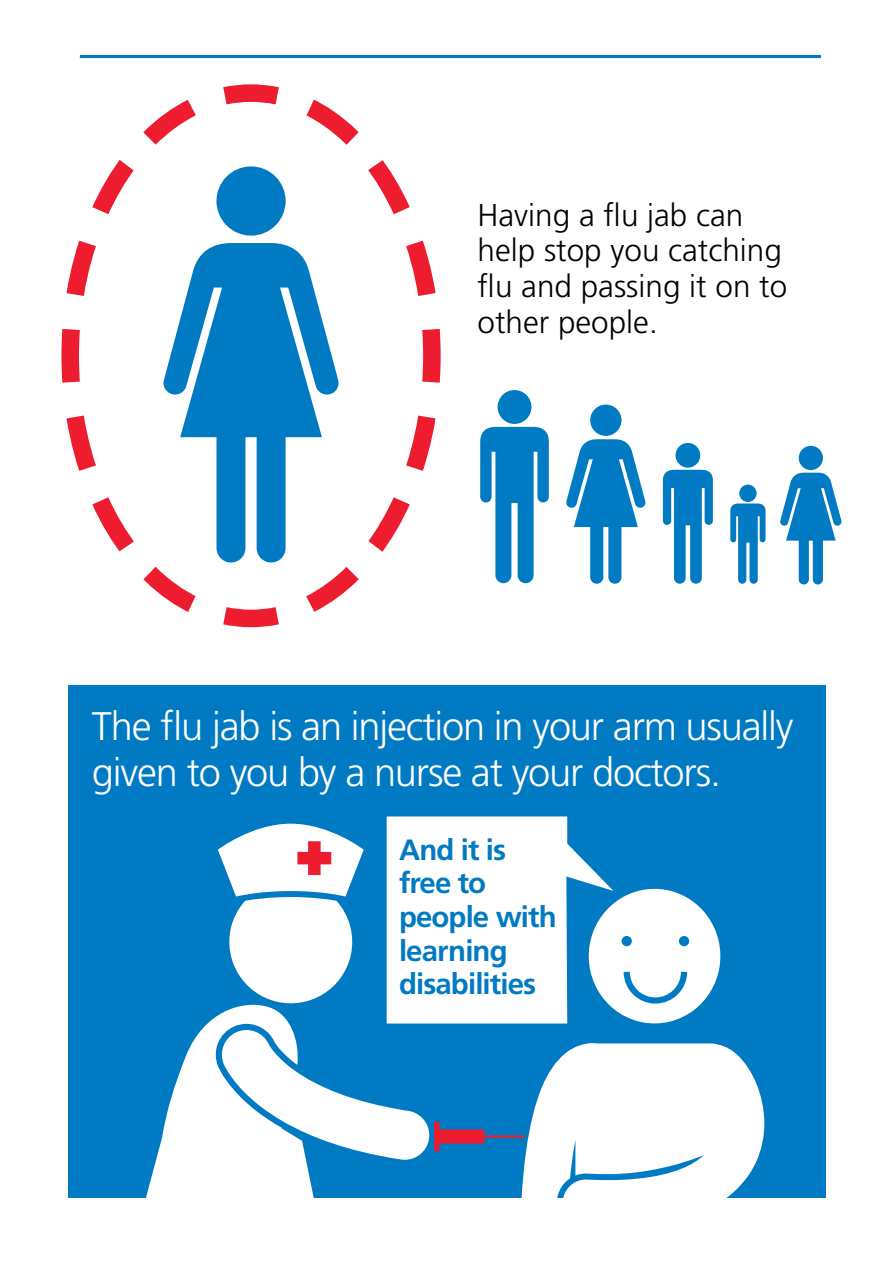
<style>
.page{position:relative;width:893px;height:1263px;background:#fff}
.page>*{position:absolute;margin:0;border:0;box-sizing:border-box;transform-origin:0 0}
.t1{font:300 39.9px/46.2px "Frutiger";letter-spacing:-.03em;color:#fff}
.t2{font:300 31.5px/35.7px "Frutiger";color:#000}
.t3{font:700 29.4px/33.6px "Frutiger";letter-spacing:-.03em;color:#007ac2}
</style>
<div class="page">
<hr style="left:80px;top:55px;width:741px;height:3px;background:#007ac2">
<div style="left:68px;top:685px;width:758px;height:513px;background:#007ac2"></div>
<svg style="left:218px;top:824px;width:146px;height:175px"></svg>
<svg style="left:146px;top:999px;width:168px;height:199px;fill:#fff"></svg>
<svg style="left:219px;top:1027px;width:301px;height:133px"></svg>
<svg style="left:520px;top:1043px;width:244px;height:155px;background:#daebf6"></svg>
<svg style="left:613px;top:888px;width:108px;height:136px"></svg>
<div style="left:622px;top:936px;width:10px;height:10px;background:#007ac2;border-radius:50%"></div>
<div style="left:679px;top:936px;width:10px;height:10px;background:#007ac2;border-radius:50%"></div>
<svg style="left:387px;top:816px;width:226px;height:207px;background:#d8eaf5"></svg>
<svg style="left:780px;top:473px;width:62px;height:111px"></svg>
<div style="left:799px;top:446px;width:24px;height:24px;background:#007ac2;border-radius:50%"></div>
<svg style="left:566px;top:439px;width:80px;height:145px"></svg>
<div style="left:590px;top:405px;width:31px;height:31px;background:#007ac2;border-radius:50%"></div>
<svg style="left:730px;top:503px;width:35px;height:81px"></svg>
<div style="left:739px;top:485px;width:18px;height:17px;background:#007ac2;border-radius:50%"></div>
<svg style="left:480px;top:427px;width:69px;height:156px"></svg>
<div style="left:498px;top:390px;width:33px;height:34px;background:#007ac2;border-radius:50%"></div>
<svg style="left:663px;top:470px;width:50px;height:114px"></svg>
<div style="left:675px;top:443px;width:25px;height:25px;background:#007ac2;border-radius:50%"></div>
<svg style="left:61px;top:84px;width:380px;height:544px"></svg>
<p class="t2" style="left:478px;top:197px;width:311px">Having a flu jab can help stop you catching flu and passing it on to other people.</p>
<p class="t1" style="left:92px;top:703px;width:703px">The flu jab is an injection in your arm usually given to you by a nurse at your doctors.</p>
<p class="t3" style="left:399px;top:832px;width:159px">And it is free to people with learning disabilities</p>
</div>
